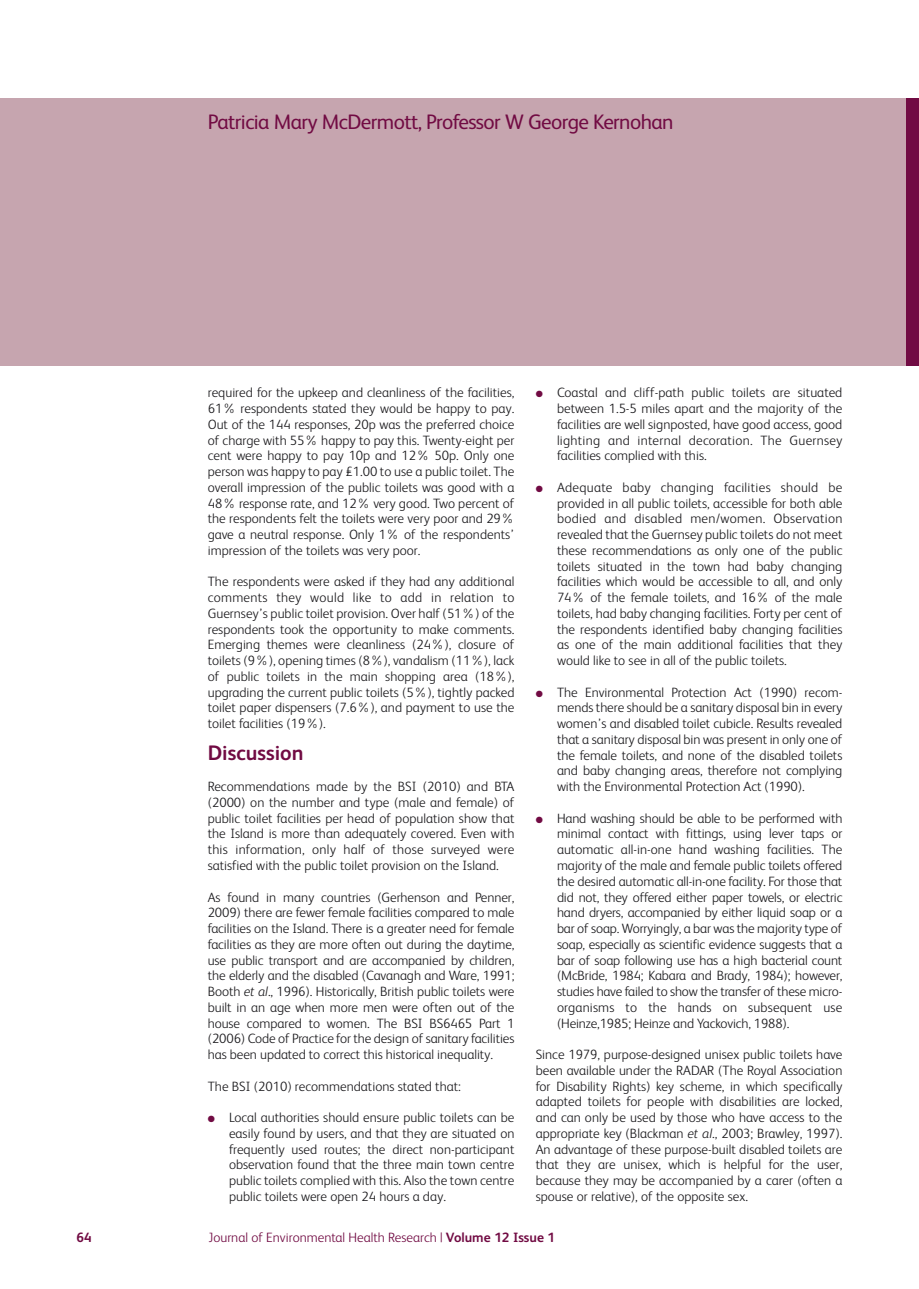
<style>
.page{position:relative;width:919px;height:1289px;background:#fff}
.page>*{position:absolute;margin:0;border:0;box-sizing:border-box;transform-origin:0 0}
.t1{font:21px "FS Albert";letter-spacing:-.03em;color:#710b43}
.t2{font:700 21px "FS Albert";color:#710b43}
.t3{font:300 13.5px/15.8px "FS Albert";color:#1c1b1e;text-align:justify}
.t4{font:300 13.5px "FS Albert";color:#710b43}
.t5{font:700 13.5px "FS Albert";color:#710b43}
.s1{font-style:italic}
.s2{color:#710b43}
.s3{font-weight:700}
</style>
<div class="page">
<div style="left:0;top:98px;width:906px;height:268px;background:#c6a5af"></div>
<div style="left:906px;top:98px;width:12px;height:268px;background:#710b43"></div>
<h1 class="t1" style="left:208px;top:115px;width:467px">Patricia Mary McDermott, Professor W George Kernohan</h1>
<p class="t3" style="left:208px;top:386px;width:308px">required for the upkeep and cleanliness of the facilities, 61% respondents stated they would be happy to pay.<br>Out of the 144 responses, 20p was the preferred choice of charge with 55% happy to pay this. Twenty-eight per cent were happy to pay 10p and 12% 50p. Only one person was happy to pay £1.00 to use a public toilet. The overall impression of the public toilets was good with a 48% response rate, and 12% very good. Two percent of the respondents felt the toilets were very poor and 29% gave a neutral response. Only 1% of the respondents’ impression of the toilets was very poor.</p>
<p class="t3" style="left:208px;top:575px;width:308px">The respondents were asked if they had any additional comments they would like to add in relation to Guernsey’s public toilet provision. Over half (51%) of the respondents took the opportunity to make comments.<br>Emerging themes were cleanliness (24%), closure of toilets (9%), opening times (8%), vandalism (11%), lack of public toilets in the main shopping area (18%), upgrading the current public toilets (5%), tightly packed toilet paper dispensers (7.6%), and payment to use the toilet facilities (19%).</p>
<h1 class="t2" style="left:208px;top:745px;width:97px">Discussion</h1>
<p class="t3" style="left:208px;top:780px;width:308px">Recommendations made by the BSI (2010) and BTA (2000) on the number and type (male and female) of public toilet facilities per head of population show that the Island is more than adequately covered. Even with this information, only half of those surveyed were satisfied with the public toilet provision on the Island.</p>
<p class="t3" style="left:208px;top:890px;width:308px">As found in many countries (Gerhenson and Penner, 2009) there are fewer female facilities compared to male facilities on the Island. There is a greater need for female facilities as they are more often out during the daytime, use public transport and are accompanied by children, the elderly and the disabled (Cavanagh and Ware, 1991; Booth <span class="s1">et al</span>., 1996). Historically, British public toilets were built in an age when more men were often out of the house compared to women. The BSI BS6465 Part 1 (2006) Code of Practice for the design of sanitary facilities has been updated to correct this historical inequality.</p>
<p class="t3" style="left:208px;top:1079px;width:254px">The BSI (2010) recommendations stated that:</p>
<p class="t3" style="left:229px;top:1110px;width:287px;text-indent:-21px"><span class="s2">●</span> Local authorities should ensure public toilets can be easily found by users, and that they are situated on frequently used routes; the direct non-participant observation found that the three main town centre public toilets complied with this. Also the town centre public toilets were open 24 hours a day.</p>
<p class="t3" style="left:557px;top:386px;width:287px;text-indent:-21px"><span class="s2">●</span> Coastal and cliff-path public toilets are situated between 1.5-5 miles apart and the majority of the facilities are well signposted, have good access, good lighting and internal decoration. The Guernsey facilities complied with this.</p>
<p class="t3" style="left:557px;top:480px;width:287px;text-indent:-21px"><span class="s2">●</span> Adequate baby changing facilities should be provided in all public toilets, accessible for both able bodied and disabled men/women. Observation revealed that the Guernsey public toilets do not meet these recommendations as only one of the public toilets situated in the town had baby changing facilities which would be accessible to all, and only 74% of the female toilets, and 16% of the male toilets, had baby changing facilities. Forty per cent of the respondents identified baby changing facilities as one of the main additional facilities that they would like to see in all of the public toilets.</p>
<p class="t3" style="left:557px;top:685px;width:287px;text-indent:-21px"><span class="s2">●</span> The Environmental Protection Act (1990) recom&shy;mends there should be a sanitary disposal bin in every women’s and disabled toilet cubicle. Results revealed that a sanitary disposal bin was present in only one of the female toilets, and none of the disabled toilets and baby changing areas, therefore not complying with the Environmental Protection Act (1990).</p>
<p class="t3" style="left:557px;top:811px;width:287px;text-indent:-21px"><span class="s2">●</span> Hand washing should be able to be performed with minimal contact with fittings, using lever taps or automatic all-in-one hand washing facilities. The majority of the male and female public toilets offered the desired automatic all-in-one facility. For those that did not, they offered either paper towels, or electric hand dryers, accompanied by either liquid soap or a bar of soap. Worryingly, a bar was the majority type of soap, especially as scientific evidence suggests that a bar of soap following use has a high bacterial count (McBride, 1984; Kabara and Brady, 1984); however, studies have failed to show the transfer of these micro&shy;organisms to the hands on subsequent use (Heinze,1985; Heinze and Yackovich, 1988).</p>
<p class="t3" style="left:535px;top:1047px;width:308px">Since 1979, purpose-designed unisex public toilets have been available under the RADAR (The Royal Association for Disability Rights) key scheme, in which specifically adapted toilets for people with disabilities are locked, and can only be used by those who have access to the appropriate key (Blackman <span class="s1">et al</span>., 2003; Brawley, 1997).<br>An advantage of these purpose-built disabled toilets are that they are unisex, which is helpful for the user, because they may be accompanied by a carer (often a spouse or relative), of the opposite sex.</p>
<p class="t5" style="left:77px;top:1232px;width:17px">64</p>
<p class="t4" style="left:208px;top:1232px;width:348px">Journal of Environmental Health Research | <span class="s3">Volume 12 Issue 1</span></p>
</div>
